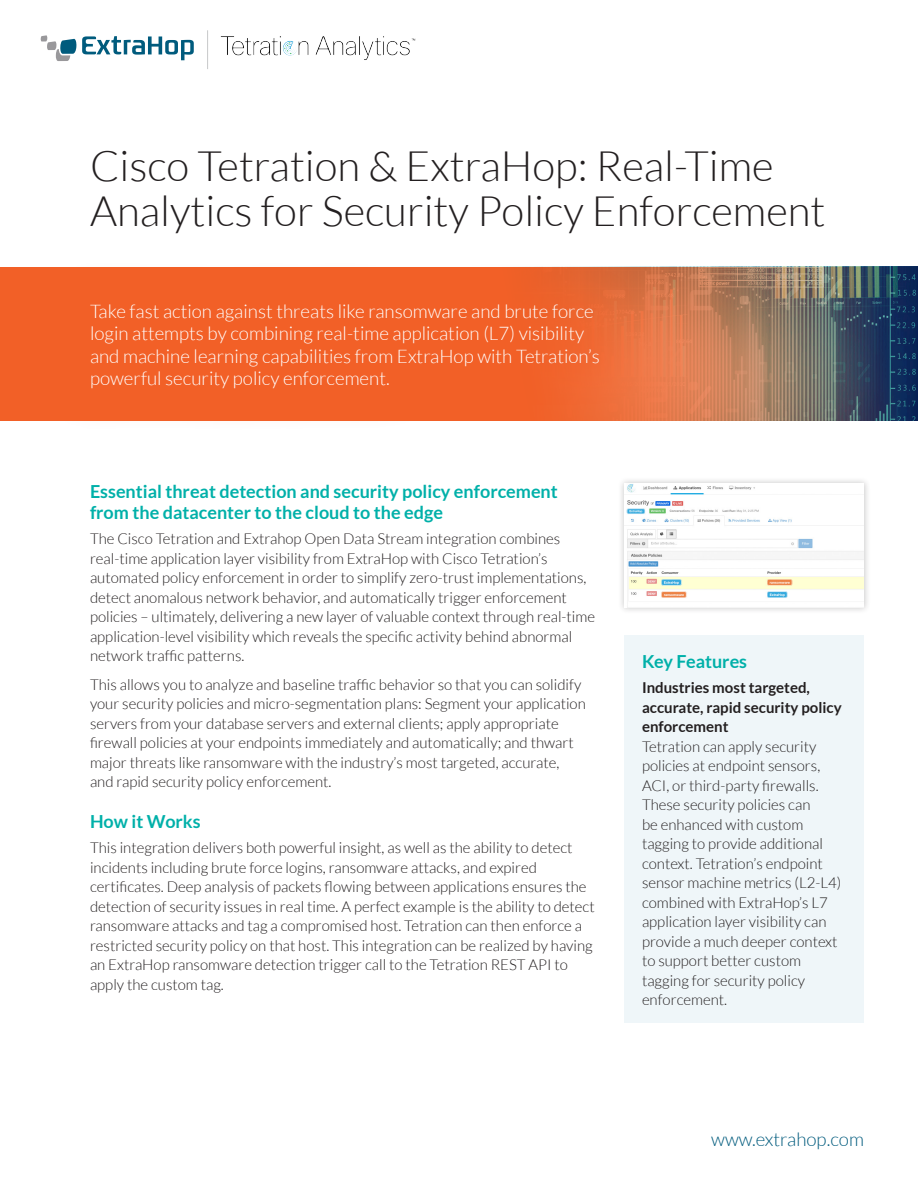
<style>
.page{position:relative;width:918px;height:1188px;background:#fff}
.page>*{position:absolute;margin:0;border:0;box-sizing:border-box;transform-origin:0 0}
.t1{font:300 42px/45px "Lato";color:#231f20}
.t2{font:300 18.75px/22.5px "Lato";color:#fff}
.t3{font:300 18.75px "Lato";color:#005b7d}
.t4{font:700 18px/21px "Lato";color:#00b0a9}
.t5{font:300 15px/19.5px "Lato";color:#231f20}
.t6{font:700 15px/19.5px "Lato";color:#231f20}
</style>
<div class="page">
<div style="left:0;top:267px;width:918px;height:154px;background:#f26027"></div>
<div style="left:624px;top:635px;width:240px;height:388px;background:#eff6f9"></div>
<div style="left:618px;top:477px;width:253px;height:137px;background:#231f20;opacity:.25"></div>
<img style="left:624px;top:483px;width:240px;height:124px">
<img style="left:643px;top:267px;width:275px;height:154px">
<div style="left:46px;top:259px;width:597px;height:174px;background:#f26027;opacity:.49"></div>
<svg style="left:41px;top:35px;width:153px;height:26px"></svg>
<img style="left:207px;top:30px;width:209px;height:39px">
<p class="t1" style="left:90px;top:144px;width:737px">Cisco Tetration &amp; ExtraHop: Real-Time<br>Analytics for Security Policy Enforcement</p>
<p class="t2" style="left:90px;top:300px;width:511px">Take fast action against threats like ransomware and brute force login attempts by combining real-time application (L7) visibility and machine learning capabilities from ExtraHop with Tetration’s powerful security policy enforcement.</p>
<p class="t4" style="left:90px;top:480px;width:469px">Essential threat detection and security policy enforcement from the datacenter to the cloud to the edge</p>
<p class="t5" style="left:90px;top:529px;width:507px">The Cisco Tetration and Extrahop Open Data Stream integration combines real-time application layer visibility from ExtraHop with Cisco Tetration’s automated policy enforcement in order to simplify zero-trust implementations, detect anomalous network behavior, and automatically trigger enforcement policies – ultimately, delivering a new layer of valuable context through real-time application-level visibility which reveals the specific activity behind abnormal network traffic patterns.</p>
<p class="t5" style="left:90px;top:675px;width:497px">This allows you to analyze and baseline traffic behavior so that you can solidify your security policies and micro-segmentation plans: Segment your application servers from your database servers and external clients; apply appropriate firewall policies at your endpoints immediately and automatically; and thwart major threats like ransomware with the industry’s most targeted, accurate, and rapid security policy enforcement.</p>
<p class="t4" style="left:90px;top:810px;width:112px">How it Works</p>
<p class="t5" style="left:90px;top:838px;width:506px">This integration delivers both powerful insight, as well as the ability to detect incidents including brute force logins, ransomware attacks, and expired certificates. Deep analysis of packets flowing between applications ensures the detection of security issues in real time. A perfect example is the ability to detect ransomware attacks and tag a compromised host. Tetration can then enforce a restricted security policy on that host. This integration can be realized by having an ExtraHop ransomware detection trigger call to the Tetration REST API to apply the custom tag.</p>
<p class="t4" style="left:642px;top:650px;width:107px">Key Features</p>
<p class="t6" style="left:642px;top:678px;width:201px">Industries most targeted, accurate, rapid security policy enforcement</p>
<p class="t5" style="left:642px;top:737px;width:201px">Tetration can apply security policies at endpoint sensors,<br>ACI, or third-party firewalls.<br>These security policies can<br>be enhanced with custom tagging to provide additional context. Tetration’s endpoint sensor machine metrics (L2-L4) combined with ExtraHop’s L7 application layer visibility can provide a much deeper context to support better custom tagging for security policy enforcement.</p>
<p class="t3" style="left:711px;top:1129px;width:154px">www.extrahop.com</p>
</div>
